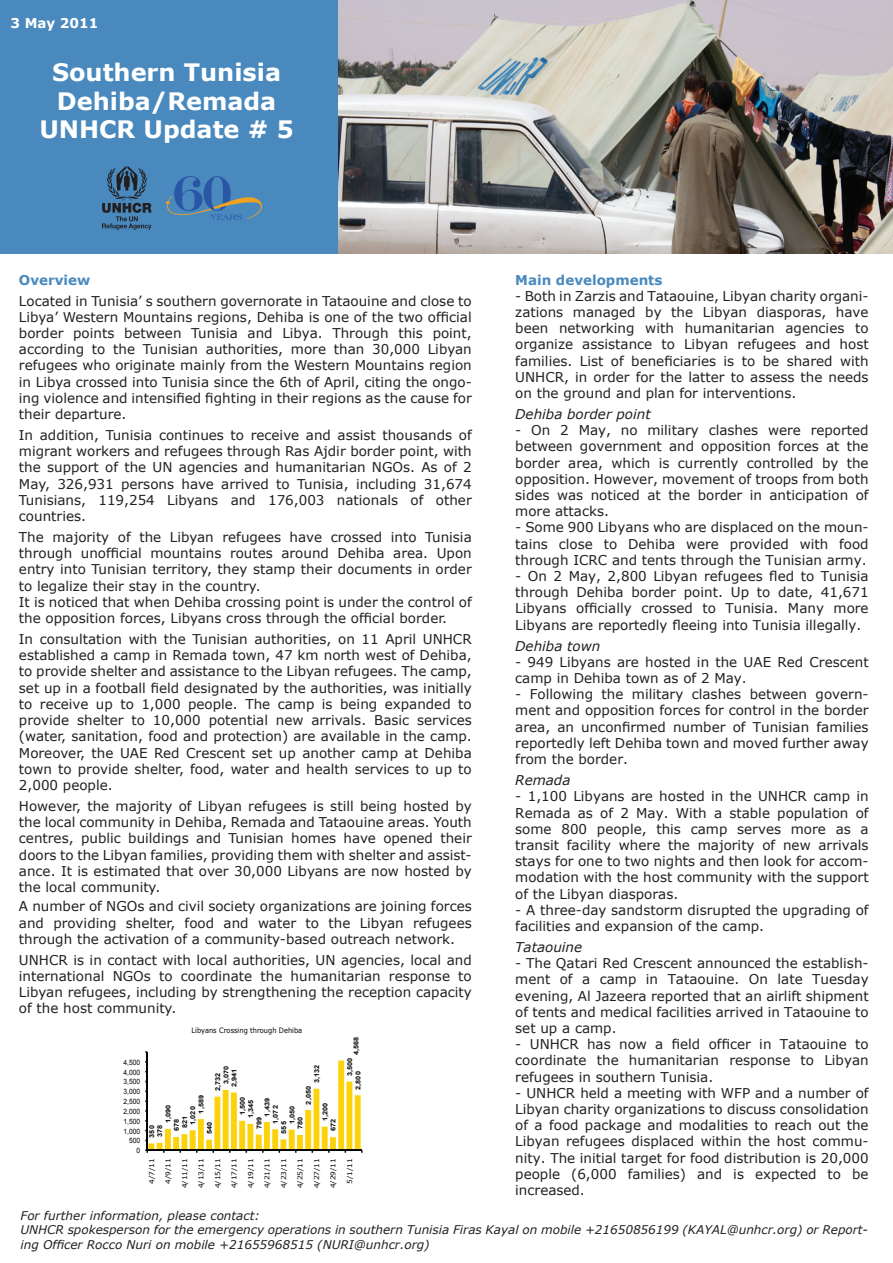
<style>
.page{position:relative;width:893px;height:1263px;background:#fff}
.page>*{position:absolute;margin:0;border:0;box-sizing:border-box;transform-origin:0 0}
.t1{font:700 24px/28.8px "Verdana";color:#fff;text-align:center}
.t2{font:13.5px/16.2px "Verdana";color:#231f20;text-align:justify}
.t3{font:italic 13.5px "Verdana";color:#231f20}
.t4{font:700 13.5px "Verdana";color:#4989be}
.t5{font:700 13.5px "Verdana";color:#fff}
.t6{font:italic 12px/14.4px "Verdana";color:#231f20}
.t7{font:7.35px "Arial";color:#050504;scale:.91 1}
.t8{font:7.35px "Verdana";color:#050504;scale:.91 1}
.t9{font:700 6.75px/8.2px "Arial";color:#050504;scale:1.1 1}
.t10{font:6.75px "Verdana";color:#050504;scale:1.1 1}
</style>
<div class="page">
<div style="left:0;top:0;width:338px;height:254px;background:#4989be"></div>
<svg style="left:102px;top:166px;width:50px;height:64px"></svg>
<img style="left:167px;top:176px;width:95px;height:43px">
<img style="left:338px;top:0;width:555px;height:254px">
<hr style="left:147px;top:1052px;width:1px;height:98px;background:#050504">
<svg style="left:145px;top:1060px;width:218px;height:93px"></svg>
<p class="t5" style="left:10px;top:14px;width:89px">3 May 2011</p>
<h1 class="t1" style="left:39px;top:57px;width:256px">Southern Tunisia<br>Dehiba/Remada<br>UNHCR Update # 5</h1>
<p class="t4" style="left:19px;top:271px;width:73px">Overview</p>
<p class="t2" style="left:19px;top:292px;width:454px">Located in Tunisia’ s southern governorate in Tataouine and close to Libya’ Western Mountains regions, Dehiba is one of the two official border points between Tunisia and Libya. Through this point, according to the Tunisian authorities, more than 30,000 Libyan refugees who originate mainly from the Western Mountains region in Libya crossed into Tunisia since the 6th of April, citing the ongo&shy;ing violence and intensified fighting in their regions as the cause for their departure.</p>
<p class="t2" style="left:19px;top:427px;width:454px">In addition, Tunisia continues to receive and assist thousands of migrant workers and refugees through Ras Ajdir border point, with the support of the UN agencies and humanitarian NGOs. As of 2<br>May, 326,931 persons have arrived to Tunisia, including 31,674<br>Tunisians, 119,254 Libyans and 176,003 nationals of other countries.</p>
<p class="t2" style="left:19px;top:529px;width:454px;text-align:left">The majority of the Libyan refugees have crossed into Tunisia through unofficial mountains routes around Dehiba area. Upon entry into Tunisian territory, they stamp their documents in order to legalize their stay in the country.<br>It is noticed that when Dehiba crossing point is under the control of the opposition forces, Libyans cross through the official border.</p>
<p class="t2" style="left:19px;top:631px;width:454px">In consultation with the Tunisian authorities, on 11 April UNHCR established a camp in Remada town, 47 km north west of Dehiba, to provide shelter and assistance to the Libyan refugees. The camp, set up in a football field designated by the authorities, was initially to receive up to 1,000 people. The camp is being expanded to provide shelter to 10,000 potential new arrivals. Basic services (water, sanitation, food and protection) are available in the camp.<br>Moreover, the UAE Red Crescent set up another camp at Dehiba town to provide shelter, food, water and health services to up to 2,000 people.</p>
<p class="t2" style="left:19px;top:797px;width:454px">However, the majority of Libyan refugees is still being hosted by the local community in Dehiba, Remada and Tataouine areas. Youth centres, public buildings and Tunisian homes have opened their doors to the Libyan families, providing them with shelter and assist&shy;ance. It is estimated that over 30,000 Libyans are now hosted by the local community.</p>
<p class="t2" style="left:19px;top:898px;width:454px">A number of NGOs and civil society organizations are joining forces and providing shelter, food and water to the Libyan refugees through the activation of a community-based outreach network.</p>
<p class="t2" style="left:19px;top:951px;width:454px">UNHCR is in contact with local authorities, UN agencies, local and international NGOs to coordinate the humanitarian response to Libyan refugees, including by strengthening the reception capacity of the host community.</p>
<p class="t8" style="left:192px;top:1026px;width:123px">Libyans Crossing through Dehiba</p>
<p class="t7" style="left:124px;top:1057px;width:20px">4,500</p>
<p class="t7" style="left:124px;top:1067px;width:20px">4,000</p>
<p class="t7" style="left:124px;top:1077px;width:20px">3,500</p>
<p class="t7" style="left:124px;top:1087px;width:20px">3,000</p>
<p class="t7" style="left:124px;top:1097px;width:20px">2,500</p>
<p class="t7" style="left:124px;top:1106px;width:20px">2,000</p>
<p class="t7" style="left:124px;top:1116px;width:20px">1,500</p>
<p class="t7" style="left:124px;top:1126px;width:20px">1,000</p>
<p class="t7" style="left:129px;top:1136px;width:14px">500</p>
<p class="t9" style="left:313px;top:1083px;width:18px;rotate:-90deg">3,132</p>
<p class="t9" style="left:214px;top:1091px;width:18px;rotate:-90deg">2,732</p>
<p class="t9" style="left:222px;top:1084px;width:18px;rotate:-90deg">3,070</p>
<p class="t9" style="left:230px;top:1087px;width:18px;rotate:-90deg">2,941</p>
<p class="t9" style="left:305px;top:1104px;width:18px;rotate:-90deg">2,050</p>
<p class="t9" style="left:197px;top:1113px;width:18px;rotate:-90deg">1,589</p>
<p class="t9" style="left:239px;top:1115px;width:18px;rotate:-90deg">1,500</p>
<p class="t9" style="left:247px;top:1118px;width:18px;rotate:-90deg">1,345</p>
<p class="t9" style="left:263px;top:1116px;width:18px;rotate:-90deg">1,439</p>
<p class="t9" style="left:272px;top:1124px;width:18px;rotate:-90deg">1,072</p>
<p class="t9" style="left:321px;top:1131px;width:27px;text-indent:10px;rotate:-90deg">1,200<br>672</p>
<p class="t9" style="left:164px;top:1123px;width:18px;rotate:-90deg">1,090</p>
<p class="t9" style="left:288px;top:1124px;width:18px;rotate:-90deg">1,050</p>
<p class="t9" style="left:296px;top:1129px;width:13px;rotate:-90deg">780</p>
<p class="t9" style="left:173px;top:1131px;width:13px;rotate:-90deg">678</p>
<p class="t9" style="left:181px;top:1128px;width:13px;rotate:-90deg">821</p>
<p class="t9" style="left:189px;top:1125px;width:18px;rotate:-90deg">1,020</p>
<p class="t9" style="left:255px;top:1129px;width:13px;rotate:-90deg">799</p>
<p class="t9" style="left:280px;top:1133px;width:13px;rotate:-90deg">555</p>
<p class="t9" style="left:206px;top:1134px;width:13px;rotate:-90deg">540</p>
<p class="t9" style="left:148px;top:1137px;width:13px;rotate:-90deg">350<br>378</p>
<p class="t9" style="left:352px;top:1055px;width:18px;rotate:-90deg">4,568</p>
<p class="t9" style="left:346px;top:1090px;width:31px;text-indent:14px;rotate:-90deg">3,500<br>2,800</p>
<p class="t7" style="left:137px;top:1146px;width:6px">0</p>
<p class="t10" style="left:147px;top:1184px;width:25px;rotate:-90deg">4/7/11</p>
<p class="t10" style="left:164px;top:1184px;width:25px;rotate:-90deg">4/9/11</p>
<p class="t10" style="left:180px;top:1188px;width:29px;rotate:-90deg">4/11/11</p>
<p class="t10" style="left:197px;top:1188px;width:29px;rotate:-90deg">4/13/11</p>
<p class="t10" style="left:213px;top:1188px;width:29px;rotate:-90deg">4/15/11</p>
<p class="t10" style="left:230px;top:1188px;width:29px;rotate:-90deg">4/17/11</p>
<p class="t10" style="left:246px;top:1188px;width:29px;rotate:-90deg">4/19/11</p>
<p class="t10" style="left:263px;top:1188px;width:29px;rotate:-90deg">4/21/11</p>
<p class="t10" style="left:279px;top:1188px;width:29px;rotate:-90deg">4/23/11</p>
<p class="t10" style="left:296px;top:1188px;width:29px;rotate:-90deg">4/25/11</p>
<p class="t10" style="left:312px;top:1188px;width:29px;rotate:-90deg">4/27/11</p>
<p class="t10" style="left:329px;top:1188px;width:29px;rotate:-90deg">4/29/11</p>
<p class="t10" style="left:345px;top:1184px;width:25px;rotate:-90deg">5/1/11</p>
<p class="t4" style="left:515px;top:271px;width:149px">Main developments</p>
<p class="t2" style="left:515px;top:287px;width:355px">- Both in Zarzis and Tataouine, Libyan charity organi&shy;zations managed by the Libyan diasporas, have been networking with humanitarian agencies to organize assistance to Libyan refugees and host families. List of beneficiaries is to be shared with UNHCR, in order for the latter to assess the needs on the ground and plan for interventions.</p>
<p class="t3" style="left:515px;top:405px;width:137px">Dehiba border point</p>
<p class="t2" style="left:515px;top:422px;width:355px">- On 2 May, no military clashes were reported between government and opposition forces at the border area, which is currently controlled by the opposition. However, movement of troops from both sides was noticed at the border in anticipation of more attacks.</p>
<p class="t2" style="left:515px;top:519px;width:355px">- Some 900 Libyans who are displaced on the moun&shy;tains close to Dehiba were provided with food through ICRC and tents through the Tunisian army.</p>
<p class="t2" style="left:515px;top:568px;width:355px">- On 2 May, 2,800 Libyan refugees fled to Tunisia through Dehiba border point. Up to date, 41,671<br>Libyans officially crossed to Tunisia. Many more Libyans are reportedly fleeing into Tunisia illegally.</p>
<p class="t3" style="left:515px;top:637px;width:86px">Dehiba town</p>
<p class="t2" style="left:515px;top:653px;width:355px">- 949 Libyans are hosted in the UAE Red Crescent camp in Dehiba town as of 2 May.</p>
<p class="t2" style="left:515px;top:686px;width:355px">- Following the military clashes between govern&shy;ment and opposition forces for control in the border area, an unconfirmed number of Tunisian families reportedly left Dehiba town and moved further away from the border.</p>
<p class="t3" style="left:515px;top:772px;width:57px">Remada</p>
<p class="t2" style="left:515px;top:788px;width:355px">- 1,100 Libyans are hosted in the UNHCR camp in Remada as of 2 May. With a stable population of some 800 people, this camp serves more as a transit facility where the majority of new arrivals stays for one to two nights and then look for accom&shy;modation with the host community with the support of the Libyan diasporas.</p>
<p class="t2" style="left:515px;top:901px;width:355px">- A three-day sandstorm disrupted the upgrading of facilities and expansion of the camp.</p>
<p class="t3" style="left:515px;top:938px;width:68px">Tataouine</p>
<p class="t2" style="left:515px;top:955px;width:355px">- The Qatari Red Crescent announced the establish&shy;ment of a camp in Tataouine. On late Tuesday evening, Al Jazeera reported that an airlift shipment of tents and medical facilities arrived in Tataouine to set up a camp.</p>
<p class="t2" style="left:515px;top:1036px;width:355px">- UNHCR has now a field officer in Tataouine to coordinate the humanitarian response to Libyan refugees in southern Tunisia.</p>
<p class="t2" style="left:515px;top:1084px;width:355px">- UNHCR held a meeting with WFP and a number of Libyan charity organizations to discuss consolidation of a food package and modalities to reach out the Libyan refugees displaced within the host commu&shy;nity. The initial target for food distribution is 20,000 people (6,000 families) and is expected to be increased.</p>
<p class="t6" style="left:20px;top:1208px;width:849px">For further information, please contact:<br>UNHCR spokesperson for the emergency operations in southern Tunisia Firas Kayal on mobile +21650856199 (KAYAL@unhcr.org) or Report&shy;ing Officer Rocco Nuri on mobile +21655968515 (NURI@unhcr.org)</p>
</div>
